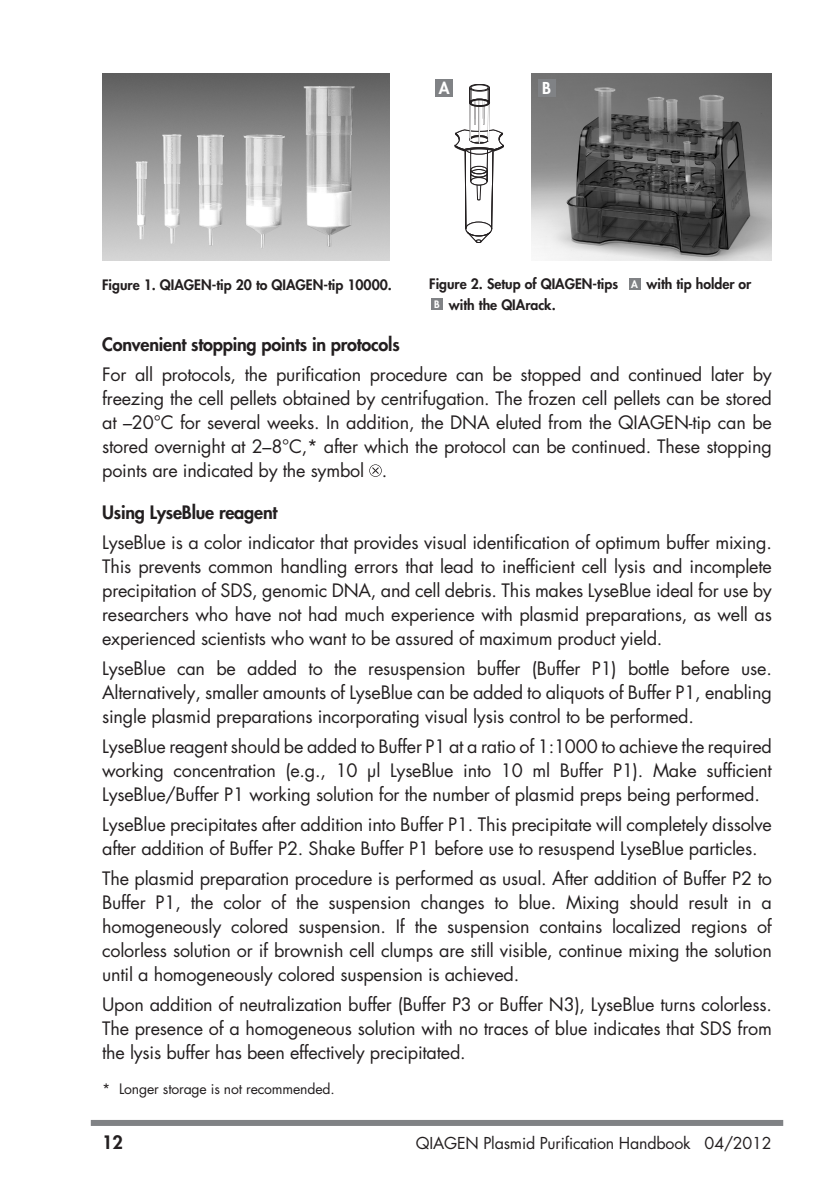
<style>
.page{position:relative;width:840px;height:1191px;background:#fff}
.page>*{position:absolute;margin:0;border:0;box-sizing:border-box;transform-origin:0 0}
.t1{font:18px/24px "Futura";letter-spacing:-.01em;color:#231f20;text-align:justify}
.t2{font:800 18px "Futura";letter-spacing:-.01em;color:#231f20}
.t3{font:16px "Futura";letter-spacing:-.01em;color:#231f20}
.t4{font:800 16px "Futura";color:#fff}
.t5{font:800 14px "Futura";color:#231f20}
.t6{font:14px "Futura";letter-spacing:-.01em;color:#231f20}
.t7{font:800 10px "Futura";color:#fff}
.s1{font-size:10px;color:#fff}
</style>
<div class="page">
<div style="left:91px;top:1120px;width:691px;height:6px;background:#808285"></div>
<div style="left:369px;top:464px;width:12px;height:13px;border:1px solid #231f20;border-radius:50%"></div>
<svg style="left:371px;top:466px;width:9px;height:9px"></svg>
<img style="left:102px;top:74px;width:287px;height:187px">
<svg style="left:454px;top:84px;width:49px;height:159px"></svg>
<img style="left:531px;top:74px;width:240px;height:187px">
<div style="left:431px;top:298px;width:11px;height:11px;background:#808285"></div>
<div style="left:628px;top:278px;width:11px;height:11px;background:#808285"></div>
<div style="left:435px;top:80px;width:17px;height:17px;background:#808285"></div>
<div style="left:537px;top:80px;width:17px;height:17px;background:#808285"></div>
<p class="t4" style="left:438px;top:81px;width:12px">A</p>
<p class="t4" style="left:542px;top:81px;width:10px">B</p>
<p class="t5" style="left:429px;top:277px;width:190px">Figure 2. Setup of QIAGEN-tips</p>
<p class="t5" style="left:646px;top:277px;width:106px">with tip holder or</p>
<p class="t5" style="left:434px;top:298px;width:123px"><span class="s1">B</span> with the QIArack.</p>
<p class="t5" style="left:102px;top:278px;width:291px">Figure 1. QIAGEN-tip 20 to QIAGEN-tip 10000.</p>
<p class="t7" style="left:630px;top:279px;width:8px">A</p>
<p class="t2" style="left:102px;top:335px;width:299px">Convenient stopping points in protocols</p>
<p class="t1" style="left:102px;top:364px;width:670px">For all protocols, the purification procedure can be stopped and continued later by freezing the cell pellets obtained by centrifugation. The frozen cell pellets can be stored at –20°C for several weeks. In addition, the DNA eluted from the QIAGEN-tip can be stored overnight at 2–8°C,* after which the protocol can be continued. These stopping points are indicated by the symbol .</p>
<p class="t2" style="left:102px;top:503px;width:177px">Using LyseBlue reagent</p>
<p class="t1" style="left:102px;top:532px;width:671px">LyseBlue is a color indicator that provides visual identification of optimum buffer mixing.<br>This prevents common handling errors that lead to inefficient cell lysis and incomplete precipitation of SDS, genomic DNA, and cell debris. This makes LyseBlue ideal for use by researchers who have not had much experience with plasmid preparations, as well as experienced scientists who want to be assured of maximum product yield.</p>
<p class="t1" style="left:102px;top:658px;width:670px">LyseBlue can be added to the resuspension buffer (Buffer P1) bottle before use.<br>Alternatively, smaller amounts of LyseBlue can be added to aliquots of Buffer P1, enabling single plasmid preparations incorporating visual lysis control to be performed.</p>
<p class="t1" style="left:102px;top:736px;width:671px">LyseBlue reagent should be added to Buffer P1 at a ratio of 1:1000 to achieve the required working concentration (e.g., 10 µl LyseBlue into 10 ml Buffer P1). Make sufficient LyseBlue/Buffer P1 working solution for the number of plasmid preps being performed.</p>
<p class="t1" style="left:102px;top:814px;width:670px">LyseBlue precipitates after addition into Buffer P1. This precipitate will completely dissolve after addition of Buffer P2. Shake Buffer P1 before use to resuspend LyseBlue particles.</p>
<p class="t1" style="left:102px;top:868px;width:670px">The plasmid preparation procedure is performed as usual. After addition of Buffer P2 to Buffer P1, the color of the suspension changes to blue. Mixing should result in a homogeneously colored suspension. If the suspension contains localized regions of colorless solution or if brownish cell clumps are still visible, continue mixing the solution until a homogeneously colored suspension is achieved.</p>
<p class="t1" style="left:102px;top:994px;width:670px">Upon addition of neutralization buffer (Buffer P3 or Buffer N3), LyseBlue turns colorless.<br>The presence of a homogeneous solution with no traces of blue indicates that SDS from the lysis buffer has been effectively precipitated.</p>
<p class="t6" style="left:102px;top:1082px;width:234px">* Longer storage is not recommended.</p>
<p class="t2" style="left:102px;top:1133px;width:22px">12</p>
<p class="t3" style="left:415px;top:1135px;width:357px">QIAGEN Plasmid Purification Handbook 04/2012</p>
</div>
